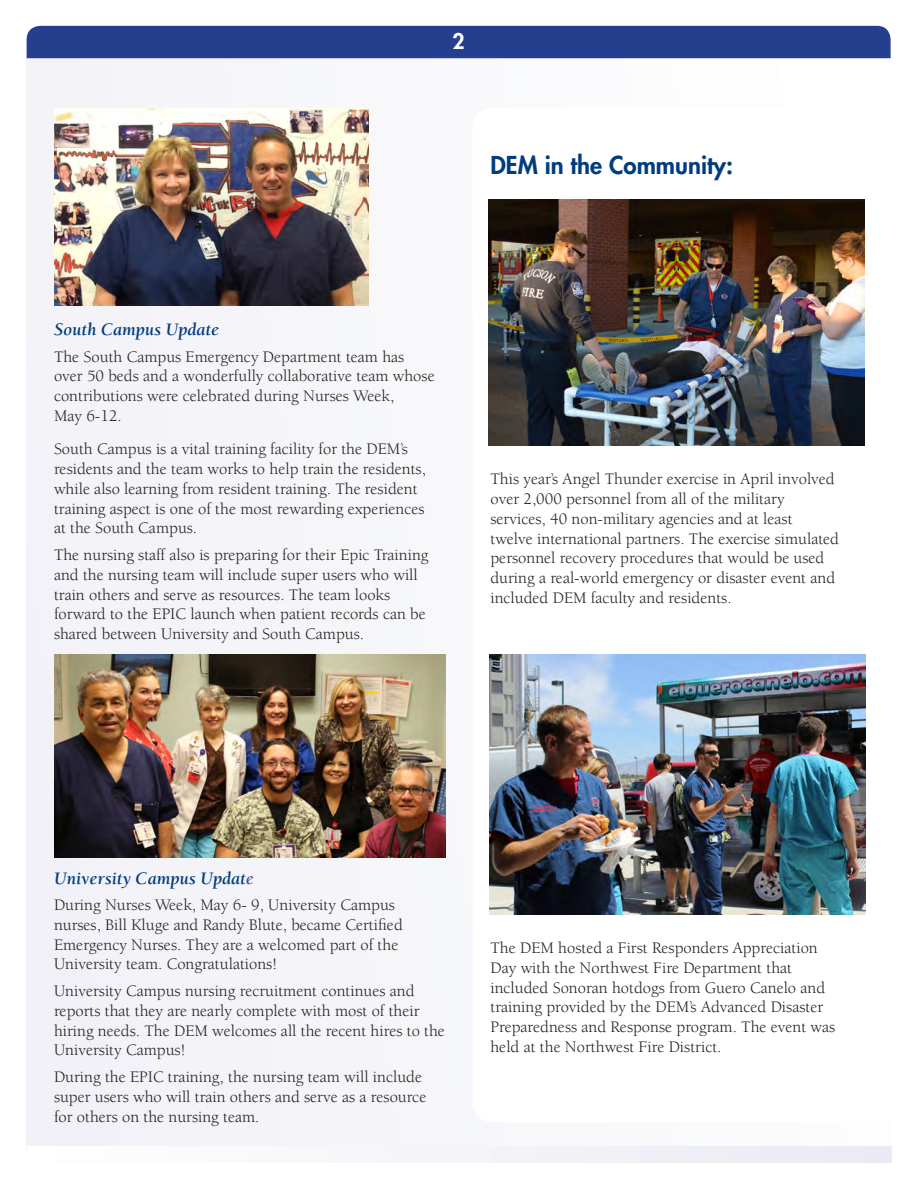
<style>
.page{position:relative;width:918px;height:1188px;background:#fff}
.page>*{position:absolute;margin:0;border:0;box-sizing:border-box;transform-origin:0 0}
.Alternate_Head{font:800 24px "Futura Std";color:#013d7d}
.Alternate_Head-2{font:800 21px "Futura Std";color:#fff}
.Story_Copy{font:italic 700 18px "Berkeley Std";color:#013d7d}
.Alternate_Head-3{font:italic 700 18px "Berkeley Std";color:#013d7d}
.Story_Copy-2{font:16.5px/19.8px "Berkeley Std";color:#231f20}
.Story_Copy_Subhead{font:16.5px/19.8px "Berkeley Std";color:#231f20}
.Alternate_Head-4{font:16.5px/19.8px "Berkeley Std";color:#231f20}
.s1{color:#3d5c95}
</style>
<div class="page">
<div style="left:27px;top:48px;width:864px;height:1104px;background:#f5f5f9"></div>
<div style="left:27px;top:1146px;width:864px;height:16px;background:#f4f4f9"></div>
<div style="left:27px;top:26px;width:864px;height:32px;background:#253f8e"></div>
<div style="left:472px;top:108px;width:428px;height:1014px;background:#fff;border-radius:20px"></div>
<img style="left:54px;top:108px;width:314px;height:198px">
<img style="left:54px;top:654px;width:392px;height:204px">
<img style="left:489px;top:199px;width:376px;height:246px">
<img style="left:489px;top:654px;width:376px;height:261px">
<p class="Alternate_Head-2" style="left:453px;top:27px;width:14px">2</p>
<p class="Alternate_Head" style="left:490px;top:150px;width:244px">DEM in the Community:</p>
<p class="Alternate_Head-3" style="left:54px;top:320px;width:167px">South Campus Update</p>
<p class="Alternate_Head-4" style="left:54px;top:347px;width:382px">The South Campus Emergency Department team has over 50 beds and a wonderfully collaborative team whose contributions were celebrated during Nurses Week,<br>May 6-12.</p>
<p class="Story_Copy-2" style="left:54px;top:439px;width:374px">South Campus is a vital training facility for the DEM’s residents and the team works to help train the residents, while also learning from resident training. The resident training aspect is one of the most rewarding experiences at the South Campus.</p>
<p class="Story_Copy-2" style="left:54px;top:545px;width:376px">The nursing staff also is preparing for their Epic Training and the nursing team will include super users who will train others and serve as resources. The team looks forward to the EPIC launch when patient records can be shared between University and South Campus.</p>
<p class="Story_Copy-2" style="left:490px;top:469px;width:350px">This year’s Angel Thunder exercise in April involved over 2,000 personnel from all of the military services, 40 non-military agencies and at least twelve international partners. The exercise simulated personnel recovery procedures that would be used during a real-world emergency or disaster event and included DEM faculty and residents.</p>
<p class="Story_Copy" style="left:54px;top:868px;width:201px">University Campus Updat<span class="s1">e</span></p>
<p class="Story_Copy_Subhead" style="left:54px;top:895px;width:350px">During Nurses Week, May 6- 9, University Campus nurses, Bill Kluge and Randy Blute, became Certified Emergency Nurses. They are a welcomed part of the University team. Congratulations!</p>
<p class="Story_Copy-2" style="left:54px;top:981px;width:392px">University Campus nursing recruitment continues and reports that they are nearly complete with most of their hiring needs. The DEM welcomes all the recent hires to the University Campus!</p>
<p class="Story_Copy-2" style="left:54px;top:1067px;width:374px">During the EPIC training, the nursing team will include super users who will train others and serve as a resource for others on the nursing team.</p>
<p class="Story_Copy-2" style="left:490px;top:938px;width:346px">The DEM hosted a First Responders Appreciation Day with the Northwest Fire Department that included Sonoran hotdogs from Guero Canelo and training provided by the DEM’s Advanced Disaster Preparedness and Response program. The event was held at the Northwest Fire District.</p>
</div>
